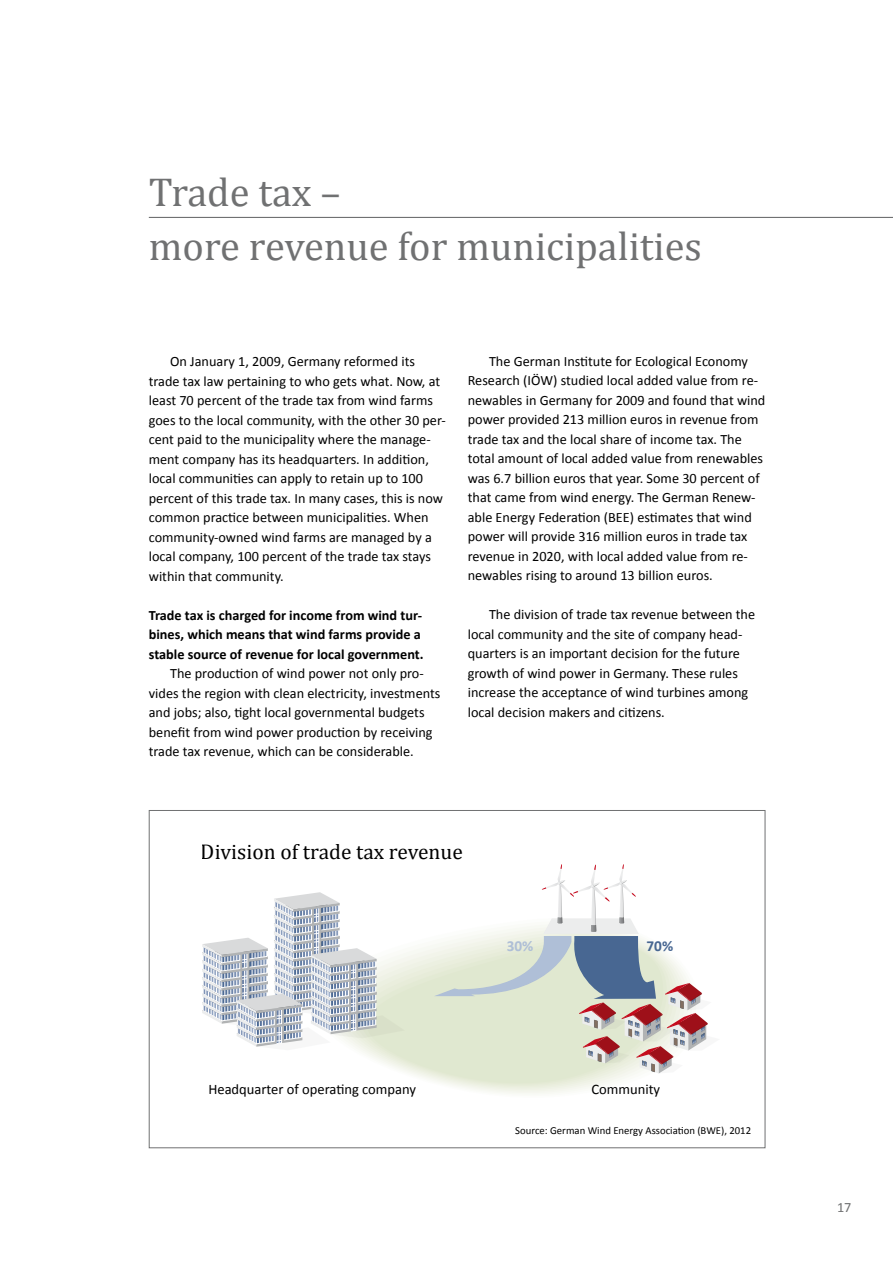
<style>
.page{position:relative;width:893px;height:1263px;background:#fff}
.page>*{position:absolute;margin:0;border:0;box-sizing:border-box;transform-origin:0 0}
.Headline{font:40.5px "Cambria";color:#707172}
.t1{font:21.45px "Cambria";color:#000}
.t2{font:700 15.3px "Calibri";color:#486792}
.t3{font:700 15.3px "Calibri";color:#afbfd7}
.t4{font:14.55px "Calibri";color:#000}
.Fliesstext{font:14.25px/19.5px "Calibri";color:#000}
.Fliess_BOLD{font:700 14.25px/19.5px "Calibri";color:#000}
.t5{font:14.25px "Calibri";color:#707172}
.t6{font:10.65px "Calibri";color:#000}
</style>
<div class="page">
<hr style="left:149px;top:217px;width:744px;height:1px;background:#707172">
<svg style="left:202px;top:864px;width:506px;height:221px"></svg>
<p class="Headline" style="left:149px;top:168px;width:193px">Trade tax –</p>
<p class="Headline" style="left:149px;top:222px;width:555px">more revenue for municipalities</p>
<p class="Fliesstext" style="left:149px;top:351px;width:299px;text-indent:21px">On January 1, 2009, Germany reformed its trade tax law pertaining to who gets what. Now, at least 70 percent of the trade tax from wind farms goes to the local community, with the other 30 per&shy;cent paid to the municipality where the manage&shy;ment company has its headquarters. In addition, local communities can apply to retain up to 100 percent of this trade tax. In many cases, this is now common practice between municipalities. When community-owned wind farms are managed by a local company, 100 percent of the trade tax stays within that community.</p>
<p class="Fliess_BOLD" style="left:149px;top:604px;width:276px">Trade tax is charged for income from wind tur&shy;bines, which means that wind farms provide a stable source of revenue for local government.</p>
<p class="Fliesstext" style="left:149px;top:663px;width:293px;text-indent:21px">The production of wind power not only pro&shy;vides the region with clean electricity, investments and jobs; also, tight local governmental budgets benefit from wind power production by receiving trade tax revenue, which can be considerable.</p>
<p class="Fliesstext" style="left:468px;top:351px;width:299px;text-indent:21px">The German Institute for Ecological Economy Research (IÖW) studied local added value from re&shy;newables in Germany for 2009 and found that wind power provided 213 million euros in revenue from trade tax and the local share of income tax. The total amount of local added value from renewables was 6.7 billion euros that year. Some 30 percent of that came from wind energy. The German Renew&shy;able Energy Federation (BEE) estimates that wind power will provide 316 million euros in trade tax revenue in 2020, with local added value from re&shy;newables rising to around 13 billion euros.</p>
<p class="Fliesstext" style="left:468px;top:604px;width:289px;text-indent:21px">The division of trade tax revenue between the local community and the site of company head&shy;quarters is an important decision for the future growth of wind power in Germany. These rules increase the acceptance of wind turbines among local decision makers and citizens.</p>
<h2 class="t1" style="left:201px;top:839px;width:264px">Division of trade tax revenue</h2>
<p class="t3" style="left:507px;top:936px;width:28px">30%</p>
<p class="t2" style="left:646px;top:936px;width:28px">70%</p>
<p class="t4" style="left:208px;top:1080px;width:209px">Headquarter of operating company</p>
<p class="t4" style="left:591px;top:1080px;width:70px">Community</p>
<p class="t6" style="left:515px;top:1123px;width:237px">Source: German Wind Energy Association (BWE), 2012</p>
<p class="t5" style="left:837px;top:1198px;width:16px">17</p>
</div>
